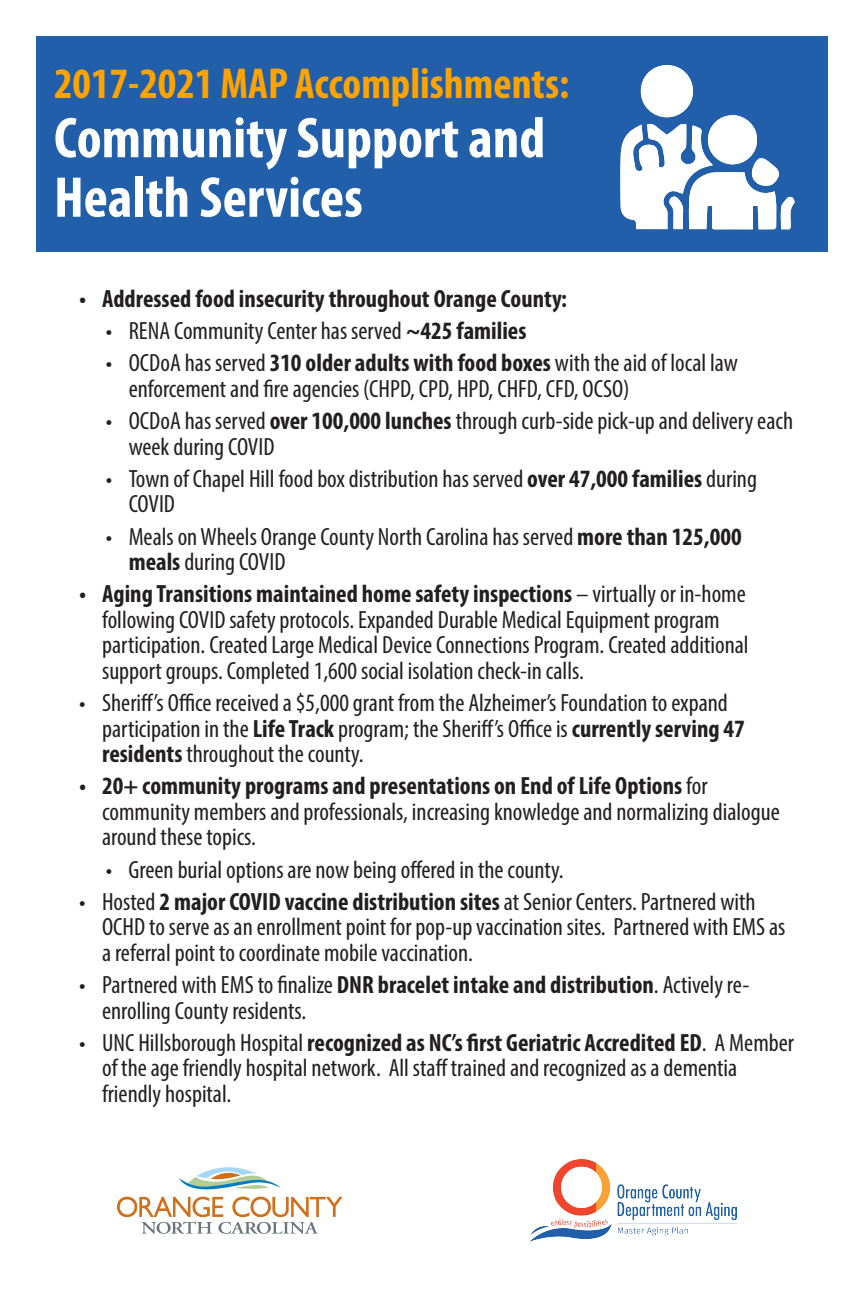
<style>
.page{position:relative;width:864px;height:1296px;background:#fff}
.page>*{position:absolute;margin:0;border:0;box-sizing:border-box;transform-origin:0 0}
.t1{font:700 condensed 58px/59.5px "Myriad Pro";color:#fff}
.t2{font:700 condensed 43.5px "Myriad Pro";color:#ffa300}
.t3{font:condensed 25px/25.5px "Myriad Pro";color:#231f20}
.t4{font:700 condensed 25px "Myriad Pro";color:#231f20}
.s1{font-weight:700}
</style>
<div class="page">
<div style="left:36px;top:36px;width:792px;height:216px;background:#215fab"></div>
<img style="left:529px;top:1159px;width:208px;height:83px">
<svg style="left:179px;top:1167px;width:102px;height:23px"></svg>
<svg style="left:117px;top:1197px;width:226px;height:37px"></svg>
<div style="left:641px;top:65px;width:52px;height:52px;background:#fff;border-radius:50%"></div>
<svg style="left:620px;top:115px;width:175px;height:115px"></svg>
<h2 class="t2" style="left:54px;top:56px;width:517px">2017-2021 MAP Accomplishments:</h2>
<h1 class="t1" style="left:54px;top:107px;width:493px">Community Support and<br>Health Services</h1>
<p class="t4" style="left:79px;top:283px;width:489px">• Addressed food insecurity throughout Orange County:</p>
<p class="t3" style="left:106px;top:318px;width:422px">• RENA Community Center has served <span class="s1">~425 families</span></p>
<p class="t3" style="left:129px;top:350px;width:611px;text-indent:-23px">• OCDoA has served <span class="s1">310 older adults with food boxes</span> with the aid of local law enforcement and fire agencies (CHPD, CPD, HPD, CHFD, CFD, OCSO)</p>
<p class="t3" style="left:129px;top:408px;width:666px;text-indent:-23px">• OCDoA has served <span class="s1">over 100,000 lunches</span> through curb-side pick-up and delivery each week during COVID</p>
<p class="t3" style="left:129px;top:465px;width:630px;text-indent:-23px">• Town of Chapel Hill food box distribution has served <span class="s1">over 47,000 families</span> during<br>COVID</p>
<p class="t3" style="left:129px;top:523px;width:615px;text-indent:-23px">• Meals on Wheels Orange County North Carolina has served <span class="s1">more than 125,000 meals</span> during COVID</p>
<p class="t3" style="left:102px;top:581px;width:648px;text-indent:-23px"><span class="s1">• Aging Transitions maintained home safety inspections</span> – virtually or in-home following COVID safety protocols. Expanded Durable Medical Equipment program participation. Created Large Medical Device Connections Program. Created additional support groups. Completed 1,600 social isolation check-in calls.</p>
<p class="t3" style="left:102px;top:690px;width:644px;text-indent:-23px">• Sheriff’s Office received a $5,000 grant from the Alzheimer’s Foundation to expand participation in the <span class="s1">Life Track</span> program; the Sheriff’s Office is <span class="s1">currently serving 47 residents</span> throughout the county.</p>
<p class="t3" style="left:102px;top:773px;width:679px;text-indent:-23px"><span class="s1">• 20+ community programs and presentations on End of Life Options</span> for community members and professionals, increasing knowledge and normalizing dialogue around these topics.</p>
<p class="t3" style="left:106px;top:856px;width:459px">• Green burial options are now being offered in the county.</p>
<p class="t3" style="left:102px;top:888px;width:685px;text-indent:-23px">• Hosted <span class="s1">2 major COVID vaccine distribution sites</span> at Senior Centers. Partnered with<br>OCHD to serve as an enrollment point for pop-up vaccination sites. Partnered with EMS as a referral point to coordinate mobile vaccination.</p>
<p class="t3" style="left:102px;top:972px;width:649px;text-indent:-23px">• Partnered with EMS to finalize <span class="s1">DNR bracelet intake and distribution</span>. Actively re&shy;enrolling County residents.</p>
<p class="t3" style="left:102px;top:1029px;width:693px;text-indent:-23px">• UNC Hillsborough Hospital <span class="s1">recognized as NC’s first Geriatric Accredited ED</span>. A Member of the age friendly hospital network. All staff trained and recognized as a dementia friendly hospital.</p>
</div>
